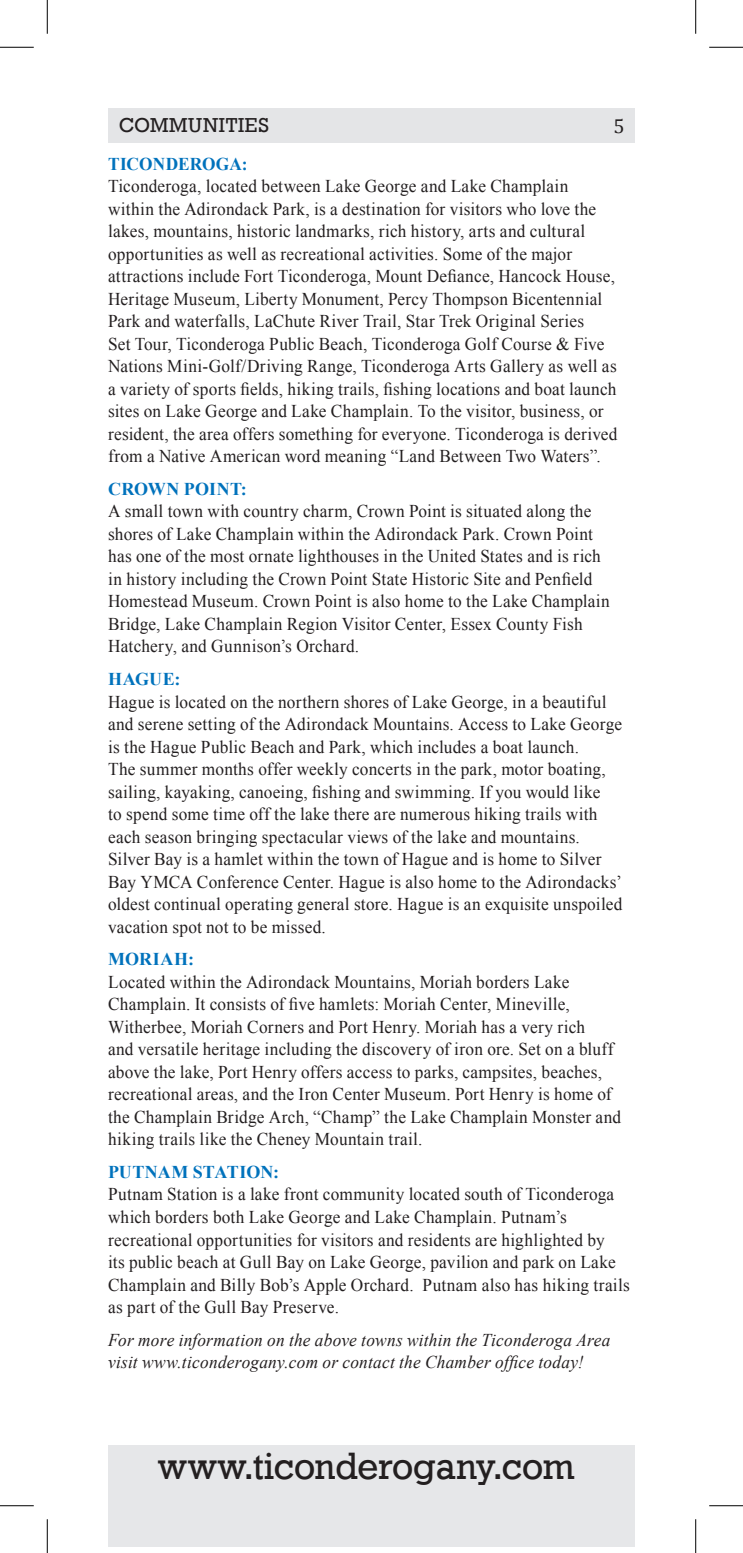
<style>
.page{position:relative;width:743px;height:1553px;background:#fff}
.page>*{position:absolute;margin:0;border:0;box-sizing:border-box;transform-origin:0 0}
.t1{font:38.25px "Geo 986";color:#231f20}
.t2{font:20.25px "Geo 986";letter-spacing:.02em;color:#231f20}
.t3{font:20.25px "Cambria";color:#231f20}
.t4{font:18px/22.5px "Times New Roman";letter-spacing:.015em;color:#231f20;scale:.96 1}
.t5{font:italic 18px/22.5px "Times New Roman";letter-spacing:.015em;color:#231f20;scale:.96 1}
.t6{font:700 18px "Times New Roman";letter-spacing:.005em;color:#0072bc}
.t7{font:700 18px "Times New Roman";letter-spacing:.005em;color:#0072bc;scale:.96 1}
</style>
<div class="page">
<div style="left:108px;top:108px;width:526px;height:34px;background:#e4e5e7"></div>
<div style="left:108px;top:1444px;width:526px;height:102px;background:#e6e7e9"></div>
<hr style="left:0;top:47px;width:34px;height:1px;background:#000">
<hr style="left:709px;top:47px;width:33px;height:1px;background:#000">
<hr style="left:0;top:1505px;width:34px;height:1px;background:#000">
<hr style="left:709px;top:1505px;width:33px;height:1px;background:#000">
<hr style="left:47px;top:0;width:1px;height:34px;background:#000">
<hr style="left:47px;top:1519px;width:1px;height:33px;background:#000">
<hr style="left:695px;top:0;width:1px;height:34px;background:#000">
<hr style="left:695px;top:1519px;width:1px;height:33px;background:#000">
<p class="t2" style="left:119px;top:109px;width:152px">COMMUNITIES</p>
<p class="t3" style="left:613px;top:114px;width:13px">5</p>
<p class="t7" style="left:108px;top:151px;width:147px">TICONDEROGA:</p>
<p class="t4" style="left:108px;top:175px;width:532px">Ticonderoga, located between Lake George and Lake Champlain within the Adirondack Park, is a destination for visitors who love the lakes, mountains, historic landmarks, rich history, arts and cultural opportunities as well as recreational activities. Some of the major attractions include Fort Ticonderoga, Mount Defiance, Hancock House, Heritage Museum, Liberty Monument, Percy Thompson Bicentennial Park and waterfalls, LaChute River Trail, Star Trek Original Series<br>Set Tour, Ticonderoga Public Beach, Ticonderoga Golf Course &amp; Five Nations Mini-Golf/Driving Range, Ticonderoga Arts Gallery as well as a variety of sports fields, hiking trails, fishing locations and boat launch sites on Lake George and Lake Champlain. To the visitor, business, or resident, the area offers something for everyone. Ticonderoga is derived from a Native American word meaning “Land Between Two Waters”.</p>
<p class="t6" style="left:108px;top:476px;width:140px">CROWN POINT:</p>
<p class="t4" style="left:108px;top:500px;width:524px">A small town with country charm, Crown Point is situated along the shores of Lake Champlain within the Adirondack Park. Crown Point has one of the most ornate lighthouses in the United States and is rich in history including the Crown Point State Historic Site and Penfield Homestead Museum. Crown Point is also home to the Lake Champlain Bridge, Lake Champlain Region Visitor Center, Essex County Fish Hatchery, and Gunnison’s Orchard.</p>
<p class="t6" style="left:108px;top:666px;width:74px">HAGUE:</p>
<p class="t4" style="left:108px;top:690px;width:537px">Hague is located on the northern shores of Lake George, in a beautiful and serene setting of the Adirondack Mountains. Access to Lake George is the Hague Public Beach and Park, which includes a boat launch.<br>The summer months offer weekly concerts in the park, motor boating, sailing, kayaking, canoeing, fishing and swimming. If you would like<br>to spend some time off the lake there are numerous hiking trails with each season bringing spectacular views of the lake and mountains.<br>Silver Bay is a hamlet within the town of Hague and is home to Silver Bay YMCA Conference Center. Hague is also home to the Adirondacks’ oldest continual operating general store. Hague is an exquisite unspoiled vacation spot not to be missed.</p>
<p class="t6" style="left:108px;top:947px;width:88px">MORIAH:</p>
<p class="t4" style="left:108px;top:970px;width:536px">Located within the Adirondack Mountains, Moriah borders Lake Champlain. It consists of five hamlets: Moriah Center, Mineville, Witherbee, Moriah Corners and Port Henry. Moriah has a very rich<br>and versatile heritage including the discovery of iron ore. Set on a bluff above the lake, Port Henry offers access to parks, campsites, beaches, recreational areas, and the Iron Center Museum. Port Henry is home of the Champlain Bridge Arch, “Champ” the Lake Champlain Monster and hiking trails like the Cheney Mountain trail.</p>
<p class="t6" style="left:108px;top:1159px;width:172px">PUTNAM STATION:</p>
<p class="t4" style="left:108px;top:1183px;width:545px">Putnam Station is a lake front community located south of Ticonderoga which borders both Lake George and Lake Champlain. Putnam’s recreational opportunities for visitors and residents are highlighted by<br>its public beach at Gull Bay on Lake George, pavilion and park on Lake Champlain and Billy Bob’s Apple Orchard. Putnam also has hiking trails as part of the Gull Bay Preserve.</p>
<p class="t5" style="left:108px;top:1328px;width:525px">For more information on the above towns within the Ticonderoga Area visit www.ticonderogany.com or contact the Chamber office today!</p>
<h1 class="t1" style="left:158px;top:1435px;width:418px">www.ticonderogany.com</h1>
</div>
